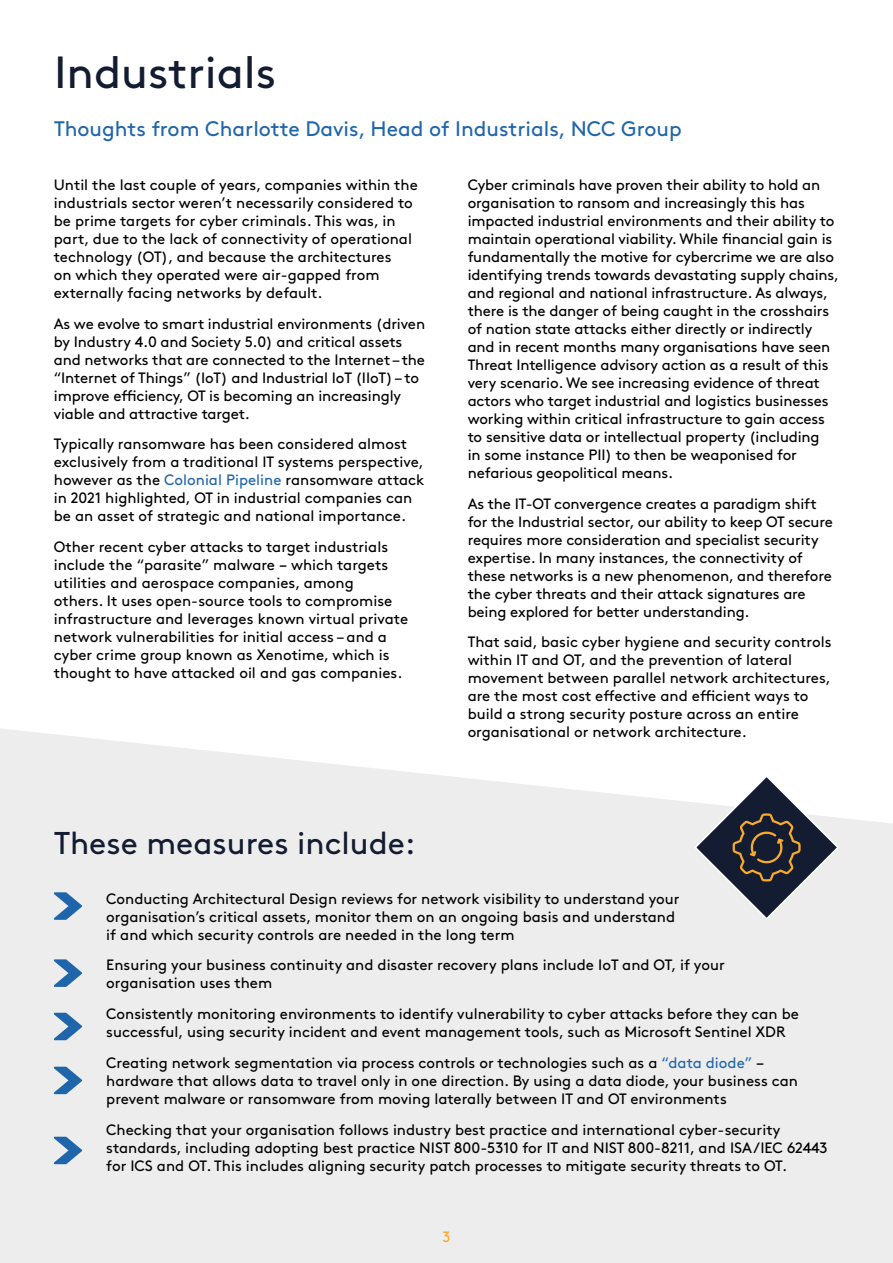
<style>
.page{position:relative;width:893px;height:1263px;background:#fff}
.page>*{position:absolute;margin:0;border:0;box-sizing:border-box;transform-origin:0 0}
.Heading{font:45px "Brown Std";color:#141c31}
.Small_Headings{font:31.5px "Brown Std";color:#141c31}
.Intro_Copy{font:21px "Brown Std";color:#1f65ab}
.Body_Copy{font:15px/18px "Brown Std";color:#000}
.t1{font:15px "Brown Std";color:#f8aa2a}
.s1{color:#1f65ab}
</style>
<div class="page">
<svg style="left:0;top:729px;width:893px;height:534px;background:#eee"></svg>
<svg style="left:54px;top:892px;width:28px;height:28px"></svg>
<svg style="left:54px;top:959px;width:28px;height:28px"></svg>
<svg style="left:54px;top:1013px;width:28px;height:27px"></svg>
<svg style="left:54px;top:1067px;width:28px;height:27px"></svg>
<svg style="left:54px;top:1137px;width:28px;height:27px"></svg>
<svg style="left:693px;top:774px;width:147px;height:147px"></svg>
<p class="Heading" style="left:54px;top:46px;width:224px">Industrials</p>
<p class="Intro_Copy" style="left:54px;top:116px;width:629px">Thoughts from Charlotte Davis, Head of Industrials, NCC Group</p>
<p class="Body_Copy" style="left:54px;top:176px;width:365px">Until the last couple of years, companies within the industrials sector weren’t necessarily considered to be prime targets for cyber criminals. This was, in part, due to the lack of connectivity of operational technology (OT), and because the architectures<br>on which they operated were air-gapped from externally facing networks by default.</p>
<p class="Body_Copy" style="left:54px;top:314px;width:373px">As we evolve to smart industrial environments (driven by Industry 4.0 and Society 5.0) and critical assets and networks that are connected to the Internet – the “Internet of Things” (IoT) and Industrial IoT (IIoT) – to improve efficiency, OT is becoming an increasingly viable and attractive target.</p>
<p class="Body_Copy" style="left:54px;top:435px;width:372px">Typically ransomware has been considered almost exclusively from a traditional IT systems perspective, however as the <span class="s1">Colonial Pipeline</span> ransomware attack in 2021 highlighted, OT in industrial companies can be an asset of strategic and national importance.</p>
<p class="Body_Copy" style="left:54px;top:538px;width:356px">Other recent cyber attacks to target industrials include the “parasite” malware − which targets utilities and aerospace companies, among<br>others. It uses open-source tools to compromise infrastructure and leverages known virtual private network vulnerabilities for initial access – and a cyber crime group known as Xenotime, which is thought to have attacked oil and gas companies.</p>
<p class="Body_Copy" style="left:468px;top:176px;width:373px">Cyber criminals have proven their ability to hold an organisation to ransom and increasingly this has impacted industrial environments and their ability to maintain operational viability. While financial gain is fundamentally the motive for cybercrime we are also identifying trends towards devastating supply chains, and regional and national infrastructure. As always, there is the danger of being caught in the crosshairs of nation state attacks either directly or indirectly and in recent months many organisations have seen Threat Intelligence advisory action as a result of this very scenario. We see increasing evidence of threat actors who target industrial and logistics businesses working within critical infrastructure to gain access to sensitive data or intellectual property (including<br>in some instance PII) to then be weaponised for nefarious geopolitical means.</p>
<p class="Body_Copy" style="left:468px;top:494px;width:367px">As the IT-OT convergence creates a paradigm shift for the Industrial sector, our ability to keep OT secure requires more consideration and specialist security expertise. In many instances, the connectivity of these networks is a new phenomenon, and therefore the cyber threats and their attack signatures are being explored for better understanding.</p>
<p class="Body_Copy" style="left:468px;top:633px;width:365px">That said, basic cyber hygiene and security controls within IT and OT, and the prevention of lateral movement between parallel network architectures, are the most cost effective and efficient ways to build a strong security posture across an entire organisational or network architecture.</p>
<p class="Small_Headings" style="left:54px;top:824px;width:363px">These measures include:</p>
<p class="Body_Copy" style="left:106px;top:889px;width:575px">Conducting Architectural Design reviews for network visibility to understand your organisation’s critical assets, monitor them on an ongoing basis and understand if and which security controls are needed in the long term</p>
<p class="Body_Copy" style="left:106px;top:956px;width:620px">Ensuring your business continuity and disaster recovery plans include IoT and OT, if your organisation uses them</p>
<p class="Body_Copy" style="left:106px;top:1005px;width:694px">Consistently monitoring environments to identify vulnerability to cyber attacks before they can be successful, using security incident and event management tools, such as Microsoft Sentinel XDR</p>
<p class="Body_Copy" style="left:106px;top:1054px;width:693px">Creating network segmentation via process controls or technologies such as a <span class="s1">“data diode”</span> − hardware that allows data to travel only in one direction. By using a data diode, your business can prevent malware or ransomware from moving laterally between IT and OT environments</p>
<p class="Body_Copy" style="left:106px;top:1120px;width:723px">Checking that your organisation follows industry best practice and international cyber-security standards, including adopting best practice NIST 800-5310 for IT and NIST 800-8211, and ISA/IEC 62443 for ICS and OT. This includes aligning security patch processes to mitigate security threats to OT.</p>
<p class="t1" style="left:442px;top:1228px;width:10px">3</p>
</div>
